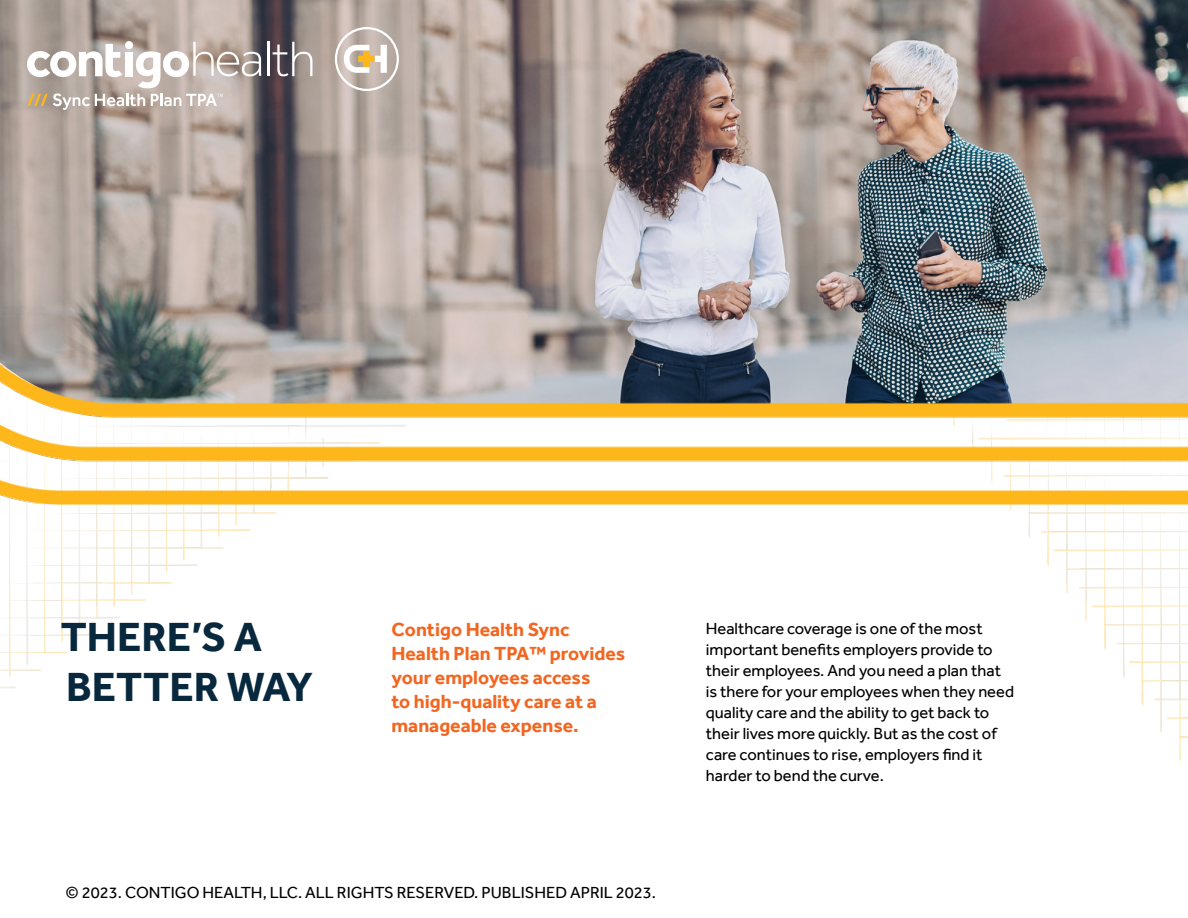
<style>
.page{position:relative;width:1188px;height:918px;background:#fff}
.page>*{position:absolute;margin:0;border:0;box-sizing:border-box;transform-origin:0 0}
.t1{font:700 41.85px/50.4px "Effra";color:#08283d}
.t2{font:700 19.5px/24px "Effra";color:#f26621}
.t3{font:16.5px/21px "Effra";color:#000}
</style>
<div class="page">
<img style="left:0;top:504px;width:406px;height:185px">
<img style="left:948px;top:504px;width:239px;height:257px">
<img style="left:0;top:0;width:1188px;height:259px">
<img style="left:0;top:259px;width:1188px;height:245px">
<svg style="left:335px;top:27px;width:64px;height:64px"></svg>
<hr style="left:267px;top:42px;width:2px;height:34px;background:#fff">
<svg style="left:273px;top:42px;width:39px;height:34px"></svg>
<svg style="left:27px;top:42px;width:234px;height:68px"></svg>
<p class="t1" style="left:61px;top:611px;width:254px">THERE’S A<br>BETTER WAY</p>
<p class="t2" style="left:392px;top:617px;width:235px">Contigo Health Sync<br>Health Plan TPA™ provides your employees access<br>to high-quality care at a manageable expense.</p>
<p class="t3" style="left:706px;top:618px;width:310px">Healthcare coverage is one of the most important benefits employers provide to their employees. And you need a plan that is there for your employees when they need quality care and the ability to get back to their lives more quickly. But as the cost of care continues to rise, employers find it harder to bend the curve.</p>
<p class="t3" style="left:66px;top:881px;width:592px">© 2023. CONTIGO HEALTH, LLC. ALL RIGHTS RESERVED. PUBLISHED APRIL 2023.</p>
</div>
